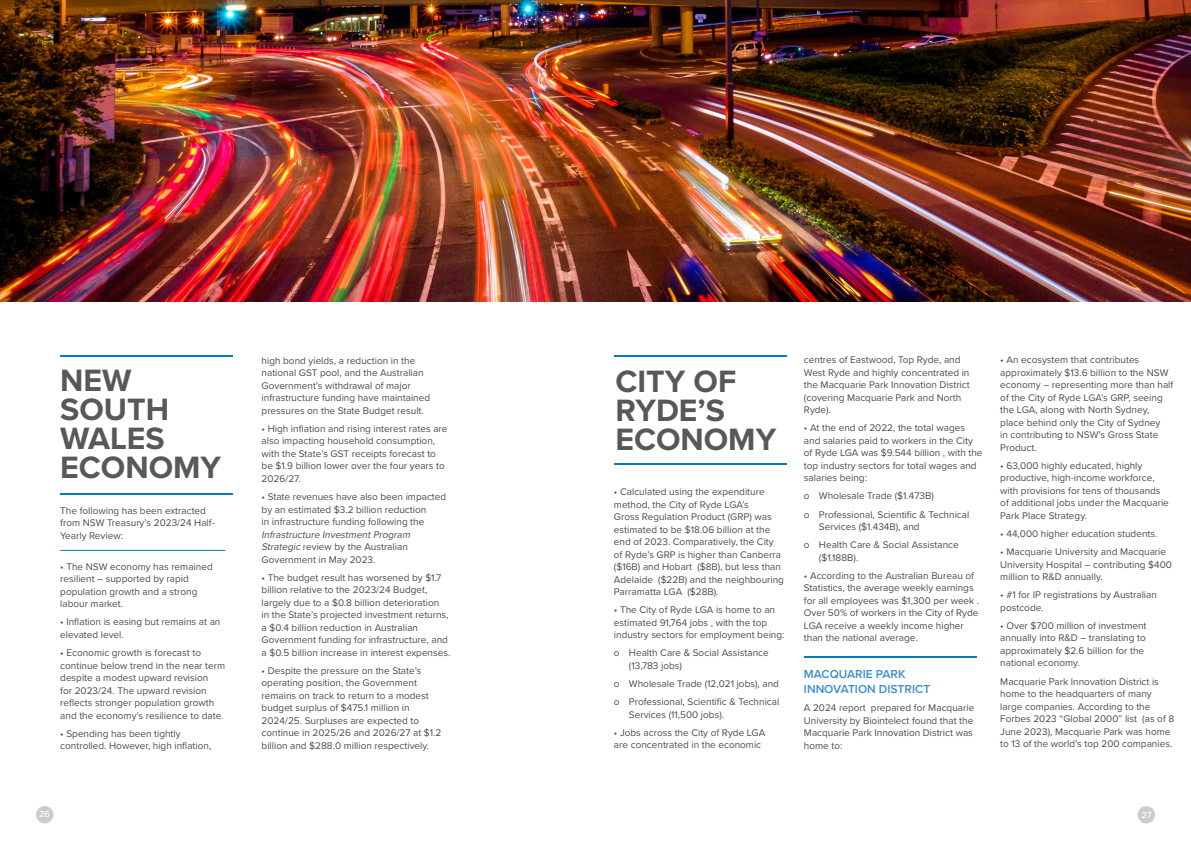
<style>
.page{position:relative;width:1191px;height:842px;background:#fff}
.page>*{position:absolute;margin:0;border:0;box-sizing:border-box;transform-origin:0 0}
.t1{font:700 32px/29px "Proxima Nova";color:#57585a}
.t2{font:600 12px/15px "Proxima Nova";color:#3f8dcb}
.t3{font:10px/12.5px "Proxima Nova";color:#4b4c4d}
.t4{font:500 9px "Proxima Nova";color:#fff}
.s1{font-style:italic}
</style>
<div class="page">
<div style="left:1137px;top:806px;width:18px;height:17px;background:#cbccce;border-radius:50%"></div>
<div style="left:36px;top:806px;width:17px;height:17px;background:#cbccce;border-radius:50%"></div>
<img style="left:0;top:0;width:1191px;height:302px">
<hr style="left:804px;top:656px;width:172px;height:2px;background:#007cc2">
<hr style="left:614px;top:463px;width:172px;height:2px;background:#007cc2">
<hr style="left:614px;top:355px;width:172px;height:1px;background:#007cc2">
<hr style="left:60px;top:493px;width:172px;height:1px;background:#007cc2">
<hr style="left:60px;top:355px;width:172px;height:1px;background:#007cc2">
<hr style="left:60px;top:550px;width:165px;height:1px;background:#007cc2">
<p class="t1" style="left:60px;top:365px;width:162px">NEW<br>SOUTH<br>WALES<br>ECONOMY</p>
<p class="t3" style="left:60px;top:504px;width:156px">The following has been extracted from NSW Treasury’s 2023/24 Half-<br>Yearly Review:</p>
<p class="t3" style="left:60px;top:560px;width:154px">• The NSW economy has remained resilient – supported by rapid population growth and a strong labour market.</p>
<p class="t3" style="left:60px;top:615px;width:162px">• Inflation is easing but remains at an elevated level.</p>
<p class="t3" style="left:60px;top:646px;width:166px">• Economic growth is forecast to continue below trend in the near term despite a modest upward revision<br>for 2023/24. The upward revision reflects stronger population growth and the economy’s resilience to date.</p>
<p class="t3" style="left:60px;top:727px;width:153px">• Spending has been tightly controlled. However, high inflation,</p>
<p class="t3" style="left:261px;top:354px;width:170px">high bond yields, a reduction in the national GST pool, and the Australian Government’s withdrawal of major infrastructure funding have maintained pressures on the State Budget result.</p>
<p class="t3" style="left:261px;top:422px;width:187px">• High inflation and rising interest rates are also impacting household consumption, with the State’s GST receipts forecast to be $1.9 billion lower over the four years to 2026/27.</p>
<p class="t3" style="left:261px;top:490px;width:186px">• State revenues have also been impacted by an estimated $3.2 billion reduction<br>in infrastructure funding following the <span class="s1">Infrastructure InvestmentProgram Strategic</span> review by the Australian Government in May 2023.</p>
<p class="t3" style="left:261px;top:571px;width:190px">• The budget result has worsened by $1.7 billion relative to the 2023/24 Budget, largely due to a $0.8 billion deterioration<br>in the State’s projected investment returns, a $0.4 billion reduction in Australian Government funding for infrastructure, and a $0.5 billion increase in interest expenses.</p>
<p class="t3" style="left:261px;top:664px;width:181px">• Despite the pressure on the State’s operating position, the Government remains on track to return to a modest budget surplus of $475.1 million in 2024/25. Surpluses are expected to continue in 2025/26 and 2026/27 at $1.2 billion and $288.0 million respectively.</p>
<p class="t1" style="left:615px;top:366px;width:162px">CITY OF<br>RYDE’S<br>ECONOMY</p>
<p class="t3" style="left:614px;top:485px;width:171px">• Calculated using the expenditure method, the City of Ryde LGA’s<br>Gross Regulation Product (GRP) was estimated to be $18.06 billion at the end of 2023. Comparatively, the City of Ryde’s GRP is higher than Canberra ($16B) and Hobart ($8B), but less than Adelaide ($22B) and the neighbouring Parramatta LGA ($28B).</p>
<p class="t3" style="left:614px;top:603px;width:172px">• The City of Ryde LGA is home to an estimated 91,764 jobs , with the top industry sectors for employment being:</p>
<p class="t3" style="left:629px;top:646px;width:141px;text-indent:-15px">o Health Care &amp; Social Assistance (13,783 jobs)</p>
<p class="t3" style="left:614px;top:677px;width:166px">o Wholesale Trade (12,021 jobs), and</p>
<p class="t3" style="left:629px;top:695px;width:152px;text-indent:-15px">o Professional, Scientific &amp; Technical<br>Services (11,500 jobs).</p>
<p class="t3" style="left:614px;top:726px;width:153px">• Jobs across the City of Ryde LGA are concentrated in the economic</p>
<p class="t3" style="left:804px;top:353px;width:167px">centres of Eastwood, Top Ryde, and<br>West Ryde and highly concentrated in the Macquarie Park Innovation District (covering Macquarie Park and North<br>Ryde).</p>
<p class="t3" style="left:804px;top:421px;width:180px">• At the end of 2022, the total wages and salaries paid to workers in the City of Ryde LGA was $9.544 billion , with the top industry sectors for total wages and salaries being:</p>
<p class="t3" style="left:804px;top:489px;width:131px">o Wholesale Trade ($1.473B)</p>
<p class="t3" style="left:819px;top:508px;width:152px;text-indent:-15px">o Professional, Scientific &amp; Technical<br>Services ($1.434B), and</p>
<p class="t3" style="left:819px;top:538px;width:141px;text-indent:-15px">o Health Care &amp; Social Assistance ($1.188B).</p>
<p class="t3" style="left:804px;top:569px;width:177px">• According to the Australian Bureau of Statistics, the average weekly earnings for all employees was $1,300 per week .<br>Over 50% of workers in the City of Ryde LGA receive a weekly income higher than the national average.</p>
<p class="t2" style="left:804px;top:666px;width:128px">MACQUARIE PARK<br>INNOVATION DISTRICT</p>
<p class="t3" style="left:804px;top:701px;width:172px">A 2024 report prepared for Macquarie<br>University by Biointelect found that the<br>Macquarie Park Innovation District was home to:</p>
<p class="t3" style="left:1000px;top:353px;width:175px">• An ecosystem that contributes approximately $13.6 billion to the NSW economy – representing more than half of the City of Ryde LGA’s GRP, seeing the LGA, along with North Sydney, place behind only the City of Sydney<br>in contributing to NSW’s Gross State<br>Product.</p>
<p class="t3" style="left:1000px;top:459px;width:170px">• 63,000 highly educated, highly productive, high-income workforce, with provisions for tens of thousands of additional jobs under the Macquarie Park Place Strategy.</p>
<p class="t3" style="left:1000px;top:527px;width:159px">• 44,000 higher education students.</p>
<p class="t3" style="left:1000px;top:545px;width:173px">• Macquarie University and Macquarie<br>University Hospital – contributing $400 million to R&amp;D annually.</p>
<p class="t3" style="left:1000px;top:588px;width:158px">• #1 for IP registrations by Australian postcode.</p>
<p class="t3" style="left:1000px;top:619px;width:148px">• Over $700 million of investment annually into R&amp;D – translating to approximately $2.6 billion for the national economy.</p>
<p class="t3" style="left:1000px;top:675px;width:175px">Macquarie Park Innovation District is home to the headquarters of many large companies. According to the Forbes 2023 “Global 2000” list (as of 8<br>June 2023), Macquarie Park was home to 13 of the world’s top 200 companies.</p>
<p class="t4" style="left:39px;top:808px;width:12px">26</p>
<p class="t4" style="left:1141px;top:808px;width:12px">27</p>
</div>
